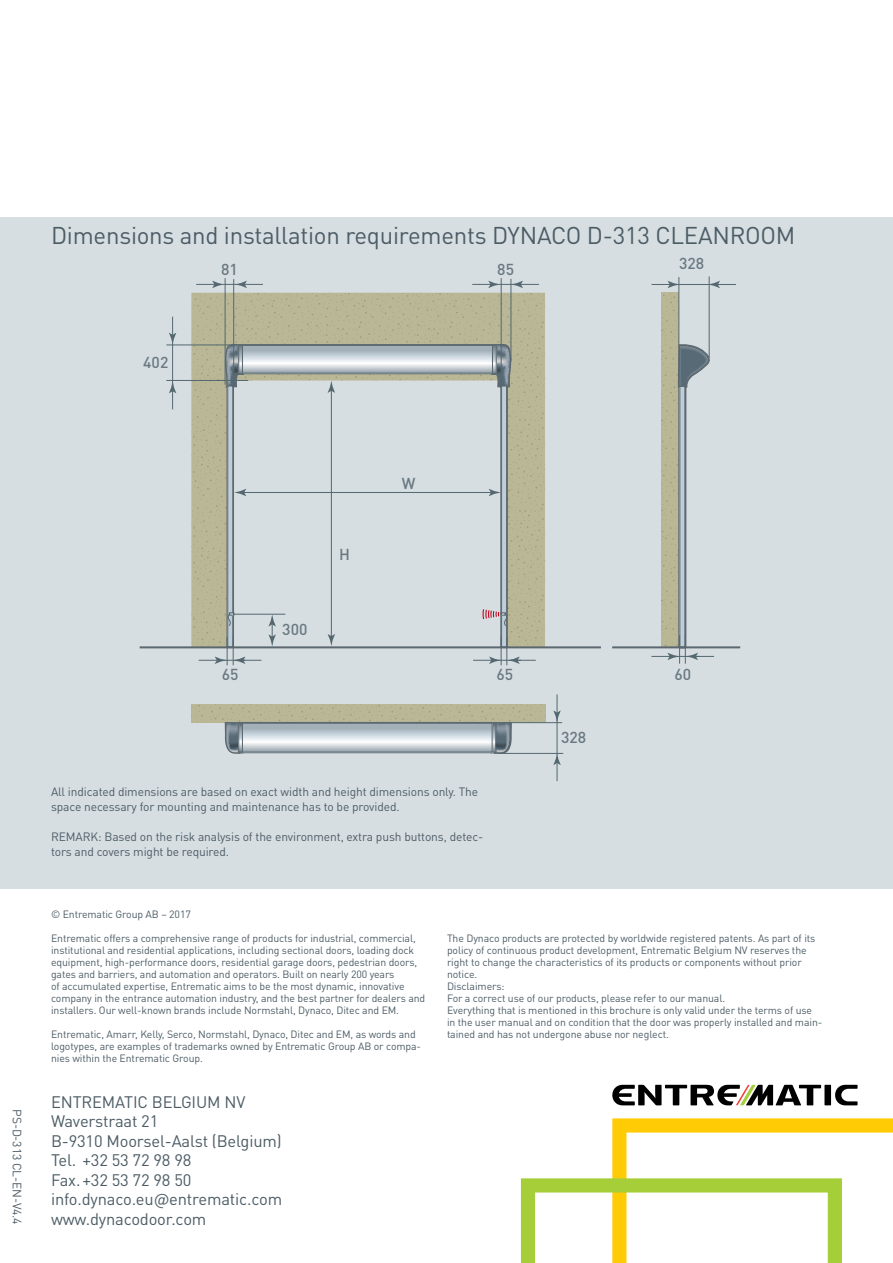
<style>
.page{position:relative;width:893px;height:1263px;background:#fff}
.page>*{position:absolute;margin:0;border:0;box-sizing:border-box;transform-origin:0 0}
.t1{font:24px "DINOT";letter-spacing:-.01em;color:#4c5c65}
.t2{font:16.5px/19.5px "DINOT";letter-spacing:-.01em;color:#4c5c65}
.t3{font:500 15.75px "DINOT";color:#6a7981}
.t4{font:12px/15px "DINOT";letter-spacing:-.01em;color:#4c5c65}
.t5{font:10.5px/12px "DINOT";letter-spacing:-.01em;color:#4c5c65}
</style>
<div class="page">
<svg style="left:521px;top:1118px;width:372px;height:145px"></svg>
<div style="left:0;top:217px;width:893px;height:672px;background:#d7dee2"></div>
<div style="left:824px;top:1085px;width:7px;height:20px;background:#000"></div>
<svg style="left:835px;top:1085px;width:22px;height:20px"></svg>
<svg style="left:612px;top:1085px;width:209px;height:20px"></svg>
<div style="left:661px;top:293px;width:18px;height:354px;background:#bab796"></div>
<div style="left:191px;top:705px;width:354px;height:17px;background:#bab796"></div>
<div style="left:191px;top:293px;width:354px;height:353px;background:#bab796"></div>
<svg style="left:224px;top:288px;width:288px;height:361px"></svg>
<svg style="left:226px;top:345px;width:13px;height:41px"></svg>
<svg style="left:244px;top:347px;width:247px;height:24px"></svg>
<div style="left:242px;top:345px;width:251px;height:28px;border:1px solid #5b686f"></div>
<div style="left:228px;top:386px;width:5px;height:261px;background:#c0ced9"></div>
<div style="left:227px;top:386px;width:6px;height:261px;border:1px solid #5b686f"></div>
<svg style="left:496px;top:345px;width:14px;height:41px"></svg>
<div style="left:502px;top:386px;width:5px;height:261px;background:#c0ced9"></div>
<div style="left:501px;top:386px;width:6px;height:261px;border:1px solid #5b686f"></div>
<svg style="left:240px;top:347px;width:1px;height:25px"></svg>
<div style="left:238px;top:345px;width:5px;height:29px;border:1px solid #5b686f"></div>
<div style="left:492px;top:345px;width:4px;height:29px;border:1px solid #5b686f"></div>
<svg style="left:223px;top:721px;width:290px;height:33px"></svg>
<hr style="left:331px;top:389px;width:1px;height:249px;background:#546870">
<svg style="left:328px;top:634px;width:7px;height:12px"></svg>
<svg style="left:328px;top:381px;width:7px;height:12px"></svg>
<hr style="left:242px;top:492px;width:251px;height:1px;background:#546870">
<svg style="left:489px;top:489px;width:12px;height:7px"></svg>
<svg style="left:234px;top:489px;width:12px;height:7px"></svg>
<svg style="left:473px;top:637px;width:63px;height:28px"></svg>
<hr style="left:234px;top:614px;width:51px;height:1px;background:#546870">
<svg style="left:268px;top:614px;width:8px;height:32px"></svg>
<svg style="left:199px;top:637px;width:62px;height:28px"></svg>
<svg style="left:169px;top:317px;width:7px;height:28px"></svg>
<svg style="left:169px;top:381px;width:7px;height:28px"></svg>
<hr style="left:172px;top:343px;width:1px;height:48px;background:#546870">
<hr style="left:166px;top:345px;width:64px;height:1px;background:#546870">
<hr style="left:166px;top:380px;width:82px;height:1px;background:#546870">
<hr style="left:504px;top:722px;width:58px;height:1px;background:#546870">
<hr style="left:497px;top:753px;width:66px;height:1px;background:#546870">
<svg style="left:553px;top:754px;width:8px;height:27px"></svg>
<svg style="left:553px;top:694px;width:8px;height:28px"></svg>
<hr style="left:557px;top:714px;width:1px;height:41px;background:#546870">
<svg style="left:483px;top:609px;width:25px;height:17px"></svg>
<hr style="left:679px;top:277px;width:1px;height:69px;background:#546870">
<hr style="left:709px;top:276px;width:1px;height:82px;background:#546870">
<svg style="left:652px;top:281px;width:28px;height:7px"></svg>
<svg style="left:708px;top:281px;width:28px;height:7px"></svg>
<hr style="left:676px;top:284px;width:33px;height:1px;background:#546870">
<hr style="left:140px;top:646px;width:461px;height:2px;background:#5b686f">
<hr style="left:612px;top:646px;width:128px;height:2px;background:#5b686f">
<svg style="left:226px;top:612px;width:9px;height:14px"></svg>
<svg style="left:651px;top:343px;width:63px;height:321px"></svg>
<svg style="left:196px;top:281px;width:67px;height:7px"></svg>
<hr style="left:233px;top:279px;width:1px;height:106px;background:#546870">
<hr style="left:225px;top:278px;width:1px;height:107px;background:#546870">
<svg style="left:472px;top:281px;width:67px;height:7px"></svg>
<hr style="left:511px;top:279px;width:1px;height:83px;background:#546870">
<hr style="left:501px;top:278px;width:1px;height:107px;background:#546870">
<h1 class="t1" style="left:51px;top:220px;width:746px">Dimensions and installation requirements DYNACO D-313 CLEANROOM</h1>
<h3 class="t3" style="left:143px;top:353px;width:27px">402</h3>
<h3 class="t3" style="left:221px;top:259px;width:18px">81</h3>
<h3 class="t3" style="left:497px;top:259px;width:18px">85</h3>
<h3 class="t3" style="left:679px;top:254px;width:27px">328</h3>
<p class="t4" style="left:25px;top:1109px;width:117px;rotate:90deg">PS-D-313 CL-EN-V4.4</p>
<h3 class="t3" style="left:222px;top:665px;width:18px">65</h3>
<h3 class="t3" style="left:282px;top:620px;width:27px">300</h3>
<h3 class="t3" style="left:339px;top:544px;width:12px">H</h3>
<h3 class="t3" style="left:402px;top:473px;width:15px">W</h3>
<h3 class="t3" style="left:496px;top:665px;width:18px">65</h3>
<p class="t4" style="left:51px;top:784px;width:429px">All indicated dimensions are based on exact width and height dimensions only. The space necessary for mounting and maintenance has to be provided.</p>
<p class="t4" style="left:51px;top:829px;width:434px">REMARK: Based on the risk analysis of the environment, extra push buttons, detec&shy;tors and covers might be required.</p>
<h3 class="t3" style="left:561px;top:727px;width:27px">328</h3>
<h3 class="t3" style="left:674px;top:665px;width:18px">60</h3>
<p class="t5" style="left:51px;top:908px;width:141px">© Entrematic Group AB – 2017</p>
<p class="t5" style="left:51px;top:932px;width:376px">Entrematic offers a comprehensive range of products for industrial, commercial, institutional and residential applications, including sectional doors, loading dock equipment, high-performance doors, residential garage doors, pedestrian doors, gates and barriers, and automation and operators. Built on nearly 200 years<br>of accumulated expertise, Entrematic aims to be the most dynamic, innovative company in the entrance automation industry, and the best partner for dealers and installers. Our well-known brands include Normstahl, Dynaco, Ditec and EM.</p>
<p class="t5" style="left:51px;top:1028px;width:372px">Entrematic, Amarr, Kelly, Serco, Normstahl, Dynaco, Ditec and EM, as words and logotypes, are examples of trademarks owned by Entrematic Group AB or compa&shy;nies within the Entrematic Group.</p>
<h2 class="t2" style="left:51px;top:1092px;width:233px">ENTREMATIC BELGIUM NV<br>Waverstraat 21<br>B-9310 Moorsel-Aalst (Belgium)<br>Tel. +32 53 72 98 98<br>Fax.+32 53 72 98 50 info.dynaco.eu@entrematic.com www.dynacodoor.com</h2>
<p class="t5" style="left:447px;top:932px;width:377px">The Dynaco products are protected by worldwide registered patents. As part of its policy of continuous product development, Entrematic Belgium NV reserves the right to change the characteristics of its products or components without prior notice.<br>Disclaimers:<br>For a correct use of our products, please refer to our manual.<br>Everything that is mentioned in this brochure is only valid under the terms of use in the user manual and on condition that the door was properly installed and main&shy;tained and has not undergone abuse nor neglect.</p>
</div>
